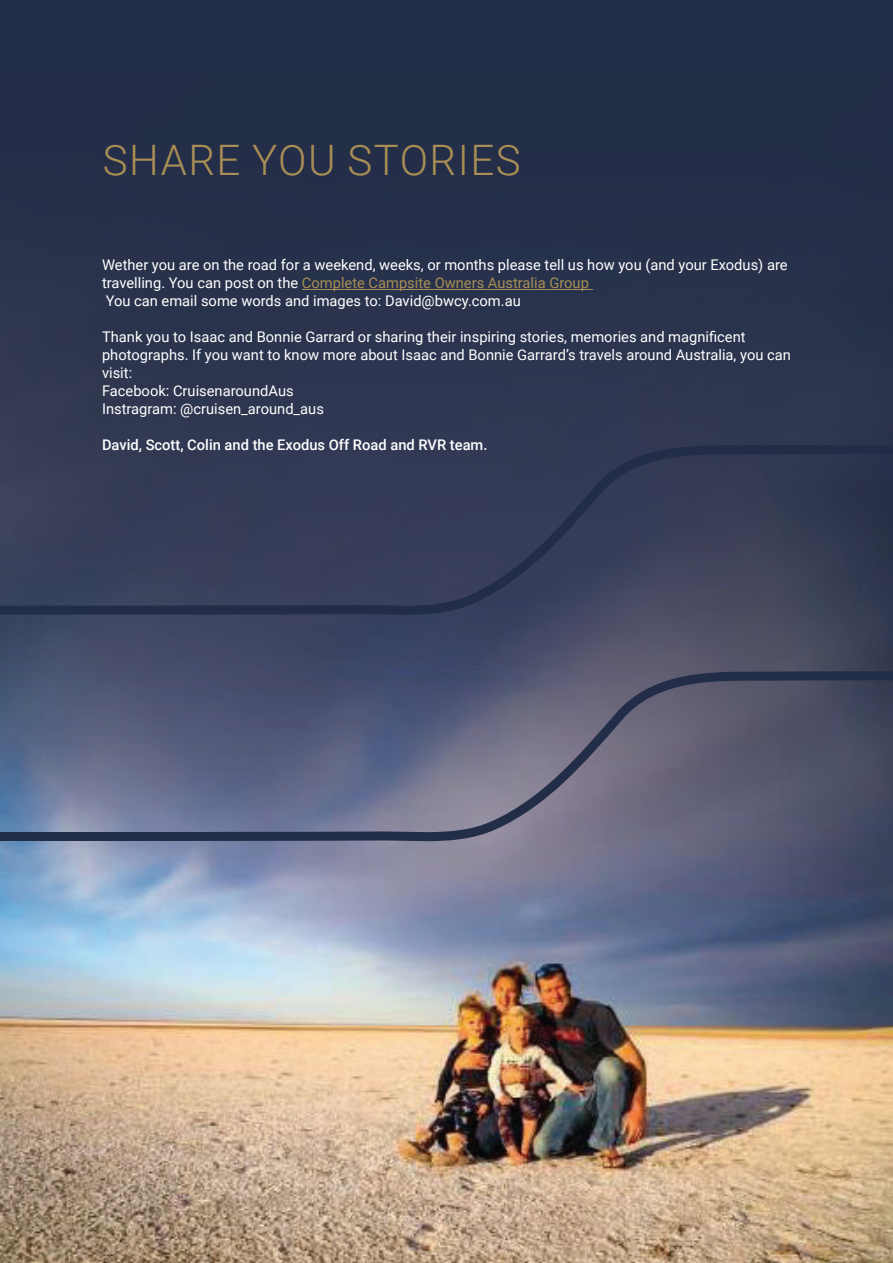
<style>
.page{position:relative;width:893px;height:1263px;background:#222d47}
.page>*{position:absolute;margin:0;border:0;box-sizing:border-box;transform-origin:0 0}
.t1{font:300 42px "Roboto";letter-spacing:.035em;color:#a98e55}
.t2{font:14.7px/18px "Roboto";color:#fff}
.t3{font:500 14.7px "Roboto";color:#fff}
.s1{color:#a98e55}
</style>
<div class="page">
<img style="left:0;top:286px;width:893px;height:977px">
<svg style="left:0;top:671px;width:893px;height:170px;background:#5c607b"></svg>
<svg style="left:0;top:445px;width:893px;height:170px;fill:#353d58"></svg>
<hr style="left:302px;top:289px;width:290px;height:1px;background:#a98e55">
<h1 class="t1" style="left:103px;top:131px;width:419px">SHARE YOU STORIES</h1>
<p class="t2" style="left:102px;top:255px;width:687px">Wether you are on the road for a weekend, weeks, or months please tell us how you (and your Exodus) are travelling. You can post on the <span class="s1">Complete Campsite Owners Australia Group<br></span>You can email some words and images to: David@bwcy.com.au</p>
<p class="t2" style="left:102px;top:327px;width:690px">Thank you to Isaac and Bonnie Garrard or sharing their inspiring stories, memories and magnificent photographs. If you want to know more about Isaac and Bonnie Garrard’s travels around Australia, you can visit:<br>Facebook: CruisenaroundAus<br>Instragram: @cruisen_around_aus</p>
<p class="t3" style="left:102px;top:434px;width:387px">David, Scott, Colin and the Exodus Off Road and RVR team.</p>
</div>
